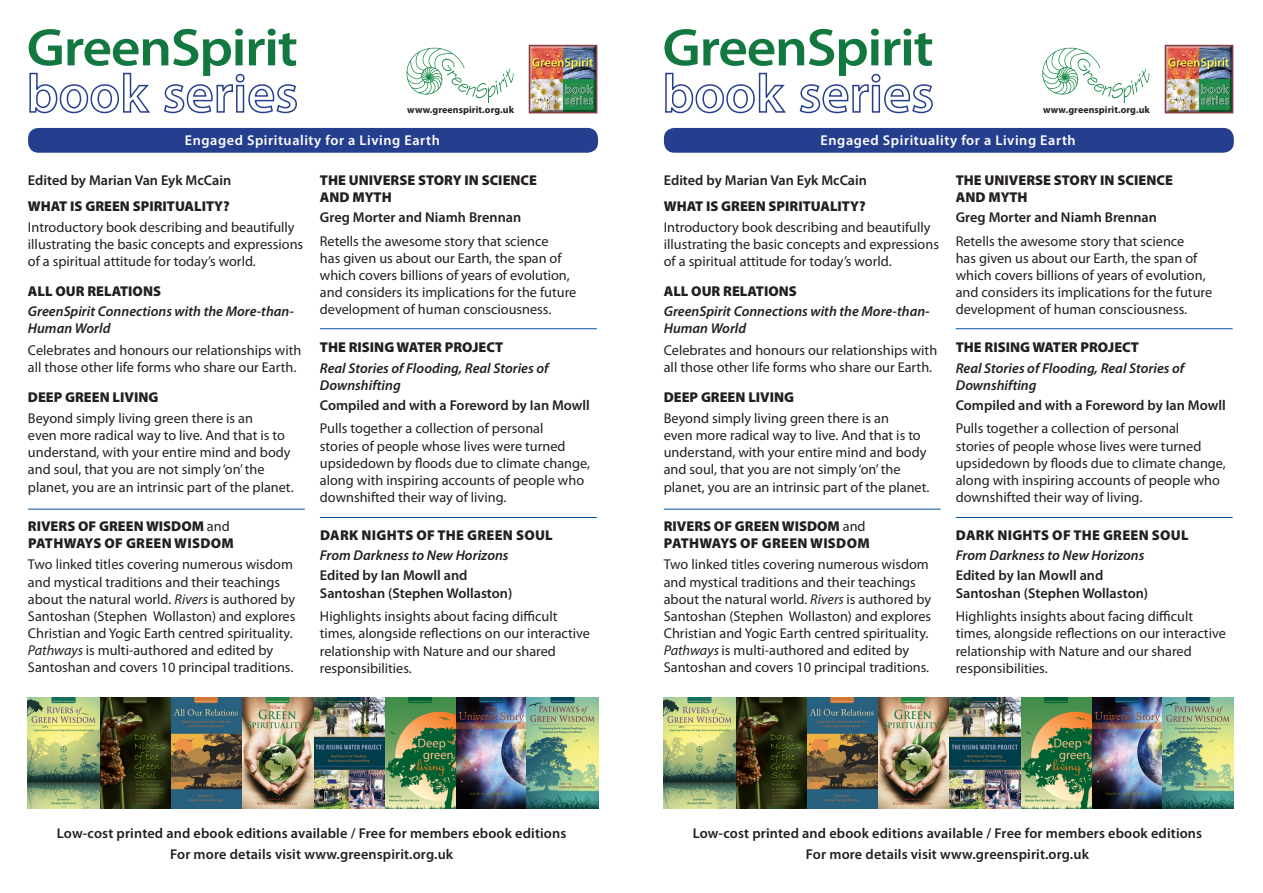
<style>
.page{position:relative;width:1263px;height:893px;background:#fff}
.page>*{position:absolute;margin:0;border:0;box-sizing:border-box;transform-origin:0 0}
.t1{font:600 53.25px "Myriad Pro";letter-spacing:-.025em;color:#127840;scale:1.08 1}
.t2{font:14.25px/17.1px "Myriad Pro";color:#231f20}
.t3{font:600 14.25px "Myriad Pro";color:#231f20}
.t4{font:900 14.25px/17.1px "Myriad Pro";color:#231f20}
.t5{font:italic 600 14.25px/17.1px "Myriad Pro";color:#231f20}
.t6{font:600 14.25px "Myriad Pro";letter-spacing:.04em;color:#fff}
.t7{font:900 14.25px "Myriad Pro";letter-spacing:.02em;color:#231f20}
.t8{font:700 9.9px "Myriad Pro";letter-spacing:.01em;color:#231f20}
.s1{font-weight:400}
.s2{font-style:italic}
</style>
<div class="page">
<div style="left:28px;top:128px;width:570px;height:25px;background:#253f8e;border-radius:10px"></div>
<hr style="left:28px;top:509px;width:277px;height:1px;background:#0353a5">
<hr style="left:320px;top:328px;width:277px;height:1px;background:#0353a5">
<hr style="left:320px;top:517px;width:277px;height:1px;background:#0353a5">
<img style="left:529px;top:45px;width:68px;height:68px">
<svg style="left:406px;top:47px;width:108px;height:56px"></svg>
<svg style="left:29px;top:72px;width:121px;height:42px"></svg>
<svg style="left:164px;top:73px;width:133px;height:41px"></svg>
<img style="left:28px;top:698px;width:570px;height:110px">
<div style="left:664px;top:128px;width:570px;height:25px;background:#253f8e;border-radius:10px"></div>
<hr style="left:664px;top:509px;width:277px;height:1px;background:#0353a5">
<hr style="left:956px;top:328px;width:276px;height:1px;background:#0353a5">
<hr style="left:956px;top:517px;width:276px;height:1px;background:#0353a5">
<img style="left:1164px;top:45px;width:69px;height:68px">
<svg style="left:1042px;top:47px;width:108px;height:56px"></svg>
<svg style="left:665px;top:72px;width:121px;height:42px"></svg>
<svg style="left:799px;top:73px;width:134px;height:41px"></svg>
<img style="left:664px;top:698px;width:570px;height:110px">
<p class="t1" style="left:27px;top:14px;width:253px">GreenSpirit</p>
<p class="t8" style="left:407px;top:103px;width:108px">www.greenspirit.org.uk</p>
<p class="t6" style="left:185px;top:131px;width:257px">Engaged Spirituality for a Living Earth</p>
<p class="t3" style="left:28px;top:171px;width:205px">Edited by Marian Van Eyk McCain</p>
<p class="t4" style="left:28px;top:197px;width:203px">WHAT IS GREEN SPIRITUALITY?</p>
<p class="t2" style="left:28px;top:218px;width:277px">Introductory book describing and beautifully illustrating the basic concepts and expressions of a spiritual attitude for today’s world.</p>
<p class="t4" style="left:28px;top:282px;width:135px">ALL OUR RELATIONS</p>
<p class="t5" style="left:28px;top:303px;width:267px">GreenSpirit Connections with the More-than-</p>
<p class="t5" style="left:28px;top:320px;width:84px">Human World</p>
<p class="t2" style="left:28px;top:341px;width:275px">Celebrates and honours our relationships with all those other life forms who share our Earth.</p>
<p class="t4" style="left:28px;top:388px;width:132px">DEEP GREEN LIVING</p>
<p class="t2" style="left:28px;top:409px;width:267px">Beyond simply living green there is an<br>even more radical way to live. And that is to understand, with your entire mind and body and soul, that you are not simply ‘on’ the planet, you are an intrinsic part of the planet.</p>
<p class="t4" style="left:28px;top:517px;width:207px">RIVERS OF GREEN WISDOM <span class="s1">and<br></span>PATHWAYS OF GREEN WISDOM</p>
<p class="t2" style="left:28px;top:556px;width:269px">Two linked titles covering numerous wisdom and mystical traditions and their teachings about the natural world. <span class="s2">Rivers</span> is authored by Santoshan (Stephen Wollaston) and explores Christian and Yogic Earth centred spirituality.<br><span class="s2">Pathways</span> is multi-authored and edited by Santoshan and covers 10 principal traditions.</p>
<p class="t4" style="left:320px;top:171px;width:219px">THE UNIVERSE STORY IN SCIENCE</p>
<p class="t4" style="left:320px;top:188px;width:73px">AND MYTH</p>
<p class="t3" style="left:320px;top:208px;width:203px">Greg Morter and Niamh Brennan</p>
<p class="t2" style="left:320px;top:232px;width:258px">Retells the awesome story that science<br>has given us about our Earth, the span of which covers billions of years of evolution, and considers its implications for the future development of human consciousness.</p>
<p class="t4" style="left:320px;top:339px;width:185px">THE RISING WATER PROJECT</p>
<p class="t5" style="left:320px;top:359px;width:230px">Real Stories of Flooding, Real Stories of<br>Downshifting</p>
<p class="t3" style="left:320px;top:396px;width:271px">Compiled and with a Foreword by Ian Mowll</p>
<p class="t2" style="left:320px;top:420px;width:272px">Pulls together a collection of personal<br>stories of people whose lives were turned upsidedown by floods due to climate change, along with inspiring accounts of people who downshifted their way of living.</p>
<p class="t7" style="left:320px;top:526px;width:234px">DARK NIGHTS OF THE GREEN SOUL</p>
<p class="t5" style="left:320px;top:546px;width:190px">From Darkness to New Horizons</p>
<p class="t3" style="left:320px;top:566px;width:149px">Edited by Ian Mowll and</p>
<p class="t3" style="left:320px;top:584px;width:194px">Santoshan (Stephen Wollaston)</p>
<p class="t2" style="left:320px;top:608px;width:272px">Highlights insights about facing difficult times, alongside reflections on our interactive relationship with Nature and our shared responsibilities.</p>
<p class="t3" style="left:57px;top:824px;width:511px">Low-cost printed and ebook editions available / Free for members ebook editions</p>
<p class="t3" style="left:170px;top:845px;width:285px">For more details visit www.greenspirit.org.uk</p>
<p class="t1" style="left:662px;top:14px;width:253px">GreenSpirit</p>
<p class="t8" style="left:1043px;top:103px;width:108px">www.greenspirit.org.uk</p>
<p class="t6" style="left:821px;top:131px;width:257px">Engaged Spirituality for a Living Earth</p>
<p class="t3" style="left:664px;top:171px;width:205px">Edited by Marian Van Eyk McCain</p>
<p class="t4" style="left:664px;top:197px;width:203px">WHAT IS GREEN SPIRITUALITY?</p>
<p class="t2" style="left:664px;top:218px;width:277px">Introductory book describing and beautifully illustrating the basic concepts and expressions of a spiritual attitude for today’s world.</p>
<p class="t4" style="left:664px;top:282px;width:135px">ALL OUR RELATIONS</p>
<p class="t5" style="left:664px;top:303px;width:267px">GreenSpirit Connections with the More-than-</p>
<p class="t5" style="left:664px;top:320px;width:84px">Human World</p>
<p class="t2" style="left:664px;top:341px;width:275px">Celebrates and honours our relationships with all those other life forms who share our Earth.</p>
<p class="t4" style="left:664px;top:388px;width:132px">DEEP GREEN LIVING</p>
<p class="t2" style="left:664px;top:409px;width:267px">Beyond simply living green there is an<br>even more radical way to live. And that is to understand, with your entire mind and body and soul, that you are not simply ‘on’ the planet, you are an intrinsic part of the planet.</p>
<p class="t4" style="left:664px;top:517px;width:207px">RIVERS OF GREEN WISDOM <span class="s1">and<br></span>PATHWAYS OF GREEN WISDOM</p>
<p class="t2" style="left:664px;top:556px;width:269px">Two linked titles covering numerous wisdom and mystical traditions and their teachings about the natural world. <span class="s2">Rivers</span> is authored by Santoshan (Stephen Wollaston) and explores Christian and Yogic Earth centred spirituality.<br><span class="s2">Pathways</span> is multi-authored and edited by Santoshan and covers 10 principal traditions.</p>
<p class="t4" style="left:956px;top:171px;width:219px">THE UNIVERSE STORY IN SCIENCE</p>
<p class="t4" style="left:956px;top:188px;width:73px">AND MYTH</p>
<p class="t3" style="left:956px;top:208px;width:203px">Greg Morter and Niamh Brennan</p>
<p class="t2" style="left:956px;top:232px;width:258px">Retells the awesome story that science<br>has given us about our Earth, the span of which covers billions of years of evolution, and considers its implications for the future development of human consciousness.</p>
<p class="t4" style="left:956px;top:339px;width:185px">THE RISING WATER PROJECT</p>
<p class="t5" style="left:956px;top:359px;width:230px">Real Stories of Flooding, Real Stories of<br>Downshifting</p>
<p class="t3" style="left:956px;top:396px;width:271px">Compiled and with a Foreword by Ian Mowll</p>
<p class="t2" style="left:956px;top:420px;width:272px">Pulls together a collection of personal<br>stories of people whose lives were turned upsidedown by floods due to climate change, along with inspiring accounts of people who downshifted their way of living.</p>
<p class="t7" style="left:956px;top:526px;width:234px">DARK NIGHTS OF THE GREEN SOUL</p>
<p class="t5" style="left:956px;top:546px;width:190px">From Darkness to New Horizons</p>
<p class="t3" style="left:956px;top:566px;width:149px">Edited by Ian Mowll and</p>
<p class="t3" style="left:956px;top:584px;width:194px">Santoshan (Stephen Wollaston)</p>
<p class="t2" style="left:956px;top:608px;width:272px">Highlights insights about facing difficult times, alongside reflections on our interactive relationship with Nature and our shared responsibilities.</p>
<p class="t3" style="left:693px;top:824px;width:511px">Low-cost printed and ebook editions available / Free for members ebook editions</p>
<p class="t3" style="left:806px;top:845px;width:285px">For more details visit www.greenspirit.org.uk</p>
</div>
